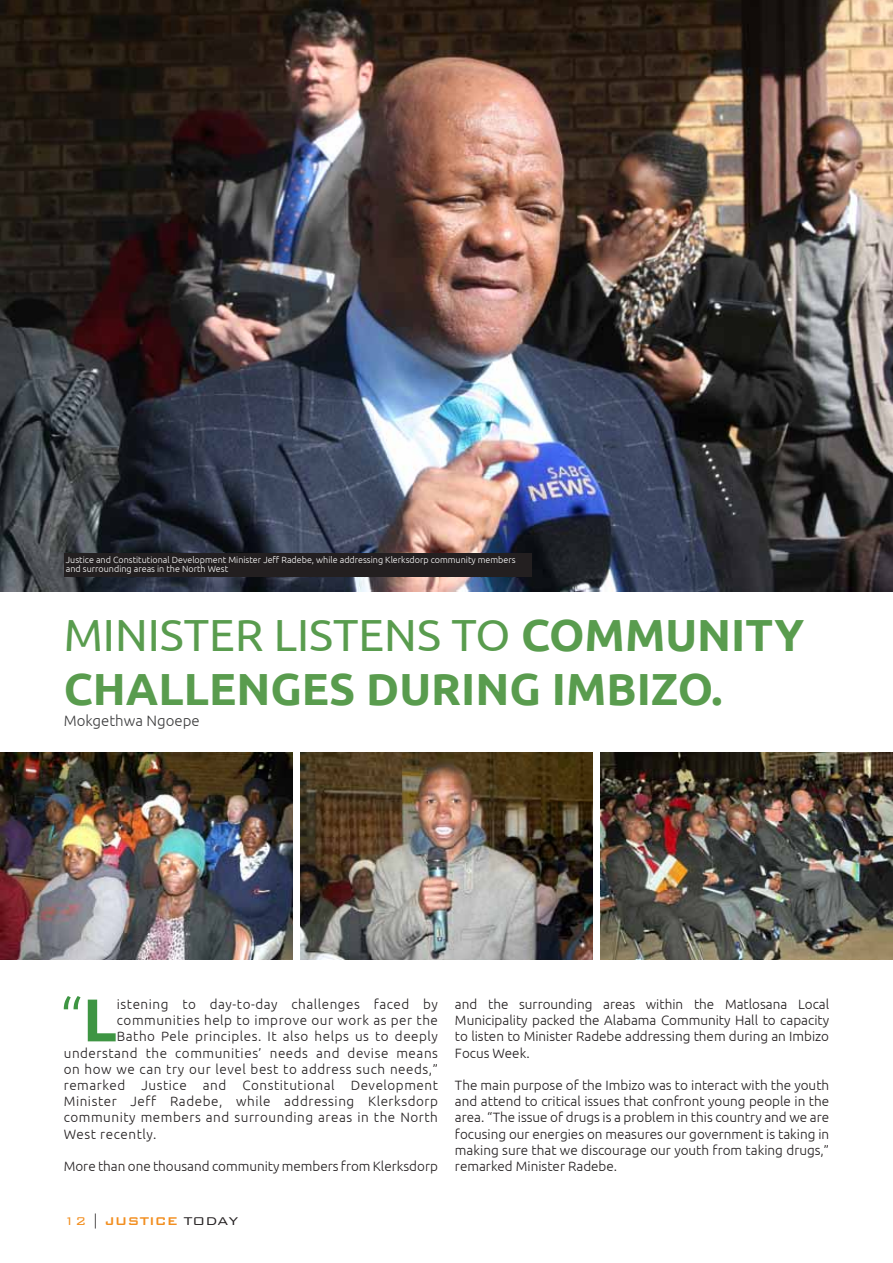
<style>
.page{position:relative;width:893px;height:1263px;background:#fff}
.page>*{position:absolute;margin:0;border:0;box-sizing:border-box;transform-origin:0 0}
.t1{font:300 60.3px "Ubuntu";color:#3e9543}
.t2{font:700 45px "Ubuntu";color:#599c4e}
.t3{font:45px "Ubuntu";color:#599c4e}
.t4{font:300 15px "Ubuntu";color:#3e3e3f}
.t5{font:500 15px "Bank Gothic";color:#f28e1f}
.t6{font:300 13.5px/16.2px "Ubuntu";letter-spacing:.04em;color:#231f20;text-align:justify}
.t7{font:300 13.5px "Ubuntu";color:#231f20}
.t8{font:300 9px/9px "Ubuntu";color:#fff}
.s1{font-weight:400}
.s2{font-weight:700}
.s3{font-weight:300}
.s4{font-weight:300;color:#231f20}
</style>
<div class="page">
<img style="left:0;top:0;width:893px;height:591px">
<div style="left:64px;top:554px;width:467px;height:23px;background:#231f20"></div>
<img style="left:0;top:752px;width:292px;height:208px">
<img style="left:300px;top:752px;width:293px;height:208px">
<img style="left:601px;top:752px;width:292px;height:208px">
<p class="t8" style="left:66px;top:555px;width:451px">Justice and Constitutional Development Minister Jeff Radebe, while addressing Klerksdorp community members and surrounding areas in the North West</p>
<h2 class="t3" style="left:64px;top:607px;width:63px">MINISTER</h2>
<h2 class="t3" style="left:274px;top:607px;width:25px">LISTENS</h2>
<h2 class="t2" style="left:451px;top:607px;width:243px"><span class="s1">TO</span> COMMUNITY</h2>
<h2 class="t2" style="left:64px;top:661px;width:30px">CHALLENGES</h2>
<h2 class="t2" style="left:366px;top:661px;width:30px">DURING</h2>
<h2 class="t2" style="left:552px;top:661px;width:172px">IMBIZO.</h2>
<p class="t4" style="left:64px;top:711px;width:137px">Mokgethwa Ngoepe</p>
<h1 class="t1" style="left:59px;top:983px;width:59px">“<span class="s2">L</span></h1>
<p class="t6" style="left:117px;top:996px;width:323px">istening to day-to-day challenges faced by</p>
<p class="t6" style="left:117px;top:1012px;width:323px">communities help to improve our work as per the</p>
<p class="t6" style="left:117px;top:1028px;width:323px">Batho Pele principles. It also helps us to deeply</p>
<p class="t6" style="left:64px;top:1044px;width:376px">understand the communities’ needs and devise means</p>
<p class="t6" style="left:64px;top:1060px;width:376px">on how we can try our level best to address such needs,”</p>
<p class="t6" style="left:64px;top:1077px;width:376px">remarked Justice and Constitutional Development</p>
<p class="t6" style="left:64px;top:1093px;width:376px">Minister Jeff Radebe, while addressing Klerksdorp</p>
<p class="t6" style="left:64px;top:1109px;width:376px">community members and surrounding areas in the North</p>
<p class="t6" style="left:64px;top:1125px;width:94px">West recently.</p>
<p class="t7" style="left:64px;top:1158px;width:376px">More than one thousand community members from Klerksdorp</p>
<p class="t5" style="left:64px;top:1210px;width:176px"><span class="s3">12</span> <span class="s4">|</span> JUSTICE <span class="s4">TODAY</span></p>
<p class="t6" style="left:455px;top:996px;width:376px">and the surrounding areas within the Matlosana Local Municipality packed the Alabama Community Hall to capacity to listen to Minister Radebe addressing them during an Imbizo Focus Week.</p>
<p class="t6" style="left:455px;top:1077px;width:376px">The main purpose of the I mbizo was to interact with the youth and attend to critical issues that confront young people in the area. “The issue of drugs is a problem in this country and we are focusing our energies on measures our government is taking in making sure that we discourage our youth from taking drugs,” remarked Minister Radebe.</p>
</div>
